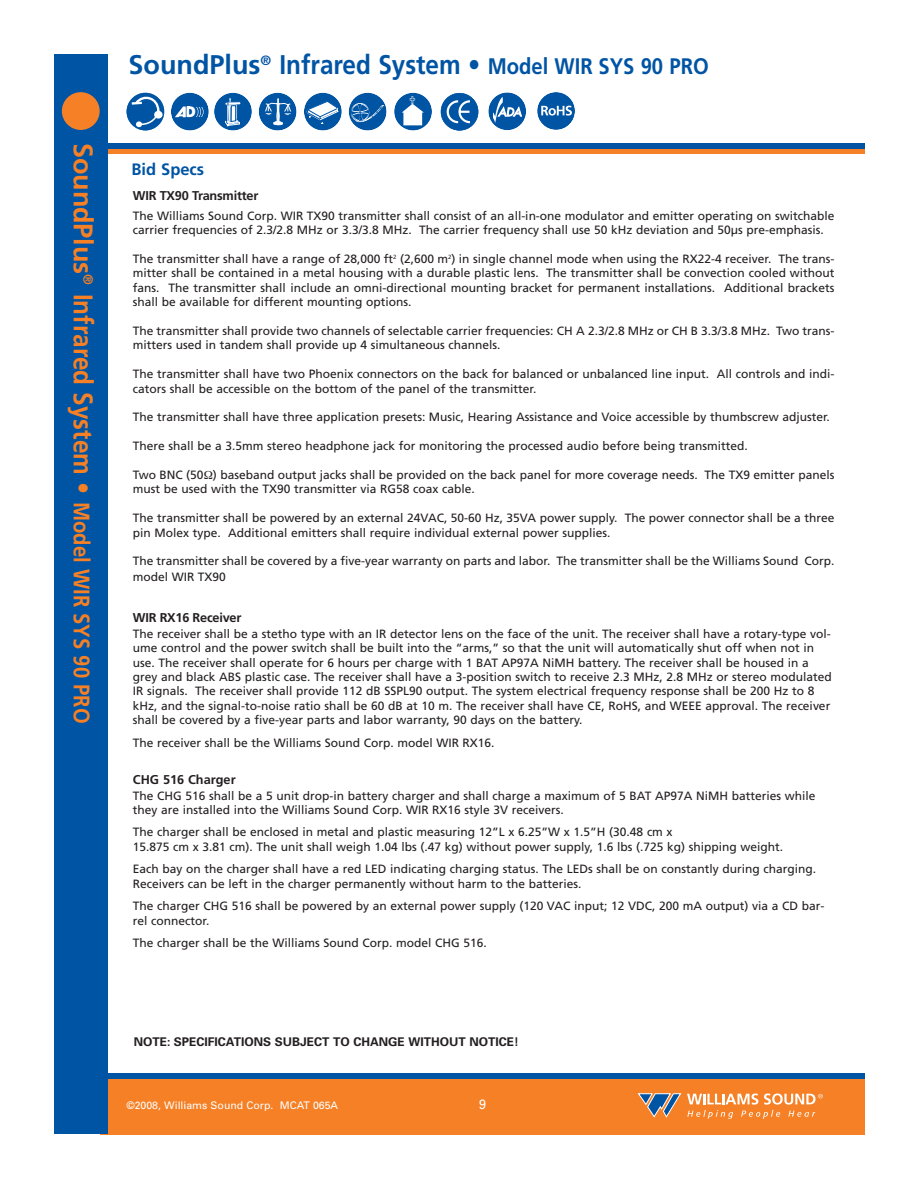
<style>
.page{position:relative;width:918px;height:1188px;background:#fff}
.page>*{position:absolute;margin:0;border:0;box-sizing:border-box;transform-origin:0 0}
.t1{font:700 27px "Frutiger";color:#f58025}
.t2{font:700 27px "Frutiger";color:#0054a4}
.t3{font:700 16.5px "Frutiger";color:#0054a4}
.t4{font:700 15.75px "Myriad";color:#fff;scale:.92 1}
.t5{font:13.5px "Univers";color:#fff;scale:.95 1}
.t6{font:700 12.75px "Frutiger";letter-spacing:-.015em;color:#231f20}
.t7{font:12px/14.4px "Frutiger";color:#231f20}
.t8{font:700 12px "Univers";color:#231f20}
.t9{font:10.5px "Univers";color:#fff}
.s1{font-size:22.5px}
.s2{font-size:12.6px}
</style>
<div class="page">
<div style="left:100px;top:1075px;width:764px;height:59px;background:#f58025"></div>
<div style="left:107px;top:149px;width:757px;height:5px;background:#f58025"></div>
<div style="left:107px;top:143px;width:757px;height:5px;background:#0054a4"></div>
<div style="left:107px;top:1073px;width:757px;height:5px;background:#0054a4"></div>
<div style="left:54px;top:54px;width:54px;height:1080px;background:#0054a4"></div>
<svg style="left:126px;top:93px;width:38px;height:37px"></svg>
<div style="left:126px;top:93px;width:38px;height:37px;border:1px solid #0054a4;border-radius:50%"></div>
<svg style="left:129px;top:94px;width:32px;height:33px"></svg>
<div style="left:62px;top:92px;width:38px;height:38px;background:#f58025;border-radius:50%"></div>
<div style="left:171px;top:93px;width:38px;height:37px;background:#0054a4;border-radius:50%"></div>
<svg style="left:175px;top:106px;width:28px;height:12px"></svg>
<div style="left:214px;top:93px;width:38px;height:37px;background:#0054a4;border-radius:50%"></div>
<svg style="left:225px;top:98px;width:16px;height:29px"></svg>
<div style="left:259px;top:93px;width:38px;height:37px;background:#0054a4;border-radius:50%"></div>
<svg style="left:264px;top:98px;width:28px;height:28px"></svg>
<div style="left:304px;top:93px;width:38px;height:37px;background:#0054a4;border-radius:50%"></div>
<svg style="left:307px;top:101px;width:31px;height:23px"></svg>
<div style="left:349px;top:93px;width:38px;height:37px;background:#0054a4;border-radius:50%"></div>
<svg style="left:351px;top:102px;width:33px;height:23px"></svg>
<div style="left:394px;top:93px;width:38px;height:37px;background:#0054a4;border-radius:50%"></div>
<svg style="left:441px;top:93px;width:37px;height:38px"></svg>
<div style="left:441px;top:93px;width:37px;height:37px;background:#0054a4;border-radius:50%"></div>
<div style="left:441px;top:93px;width:37px;height:37px;border:1px solid #0054a4;border-radius:50%"></div>
<svg style="left:446px;top:99px;width:24px;height:25px"></svg>
<div style="left:488px;top:92px;width:38px;height:38px;background:#0054a4;border-radius:50%"></div>
<svg style="left:493px;top:97px;width:29px;height:26px"></svg>
<svg style="left:638px;top:1094px;width:43px;height:23px"></svg>
<svg style="left:687px;top:1094px;width:136px;height:25px"></svg>
<div style="left:537px;top:92px;width:38px;height:38px;background:#0054a4;border-radius:50%"></div>
<svg style="left:541px;top:106px;width:31px;height:10px"></svg>
<svg style="left:402px;top:104px;width:22px;height:21px"></svg>
<h1 class="t1" style="left:94px;top:143px;width:582px;rotate:90deg">SoundPlus<sup>®</sup> Infrared System • <span class="s1">Model WIR SYS 90 PRO</span></h1>
<h1 class="t2" style="left:129px;top:54px;width:582px">SoundPlus<sup>®</sup> Infrared System • <span class="s1">Model WIR SYS 90 PRO</span></h1>
<h3 class="t4" style="left:186px;top:106px;width:12px">D<span class="s2">D</span></h3>
<h2 class="t3" style="left:131px;top:163px;width:74px">Bid Specs</h2>
<p class="t6" style="left:133px;top:190px;width:127px">WIR TX90 Transmitter</p>
<p class="t7" style="left:133px;top:209px;width:703px">The Williams Sound Corp. WIR TX90 transmitter shall consist of an all-in-one modulator and emitter operating on switchable carrier frequencies of 2.3/2.8 MHz or 3.3/3.8 MHz. The carrier frequency shall use 50 kHz deviation and 50µs pre-emphasis.</p>
<p class="t7" style="left:133px;top:253px;width:703px;text-align:justify">The transmitter shall have a range of 28,000 ft<sup>2</sup> (2,600 m<sup>2</sup>) in single channel mode when using the RX22-4 receiver. The trans&shy;mitter shall be contained in a metal housing with a durable plastic lens. The transmitter shall be convection cooled without fans. The transmitter shall include an omni-directional mounting bracket for permanent installations. Additional brackets shall be available for different mounting options.</p>
<p class="t7" style="left:133px;top:325px;width:703px">The transmitter shall provide two channels of selectable carrier frequencies: CH A 2.3/2.8 MHz or CH B 3.3/3.8 MHz. Two trans&shy;mitters used in tandem shall provide up 4 simultaneous channels.</p>
<p class="t7" style="left:133px;top:368px;width:703px">The transmitter shall have two Phoenix connectors on the back for balanced or unbalanced line input. All controls and indi&shy;cators shall be accessible on the bottom of the panel of the transmitter.</p>
<p class="t7" style="left:133px;top:411px;width:699px">The transmitter shall have three application presets: Music, Hearing Assistance and Voice accessible by thumbscrew adjuster.</p>
<p class="t7" style="left:133px;top:440px;width:617px">There shall be a 3.5mm stereo headphone jack for monitoring the processed audio before being transmitted.</p>
<p class="t7" style="left:133px;top:469px;width:703px">Two BNC (50 ) baseband output jacks shall be provided on the back panel for more coverage needs. The TX9 emitter panels must be used with the TX90 transmitter via RG58 coax cable.</p>
<p class="t7" style="left:133px;top:512px;width:703px">The transmitter shall be powered by an external 24VAC, 50-60 Hz, 35VA power supply. The power connector shall be a three pin Molex type. Additional emitters shall require individual external power supplies.</p>
<p class="t7" style="left:133px;top:554px;width:703px;line-height:15.5px">The transmitter shall be covered by a five-year warranty on parts and labor. The transmitter shall be the Williams Sound Corp. model WIR TX90</p>
<p class="t6" style="left:133px;top:612px;width:110px">WIR RX16 Receiver</p>
<p class="t7" style="left:133px;top:627px;width:701px">The receiver shall be a stetho type with an IR detector lens on the face of the unit. The receiver shall have a rotary-type vol&shy;ume control and the power switch shall be built into the “arms,” so that the unit will automatically shut off when not in use. The receiver shall operate for 6 hours per charge with 1 BAT AP97A NiMH battery. The receiver shall be housed in a grey and black ABS plastic case. The receiver shall have a 3-position switch to receive 2.3 MHz, 2.8 MHz or stereo modulated IR signals. The receiver shall provide 112 dB SSPL90 output. The system electrical frequency response shall be 200 Hz to 8 kHz, and the signal-to-noise ratio shall be 60 dB at 10 m. The receiver shall have CE, RoHS, and WEEE approval. The receiver shall be covered by a five-year parts and labor warranty, 90 days on the battery.</p>
<p class="t7" style="left:133px;top:736px;width:363px">The receiver shall be the Williams Sound Corp. model WIR RX16.</p>
<p class="t6" style="left:133px;top:774px;width:104px">CHG 516 Charger</p>
<p class="t7" style="left:133px;top:789px;width:684px">The CHG 516 shall be a 5 unit drop-in battery charger and shall charge a maximum of 5 BAT AP97A NiMH batteries while they are installed into the Williams Sound Corp. WIR RX16 style 3V receivers.</p>
<p class="t7" style="left:133px;top:826px;width:652px">The charger shall be enclosed in metal and plastic measuring 12”L x 6.25”W x 1.5”H (30.48 cm x<br>15.875 cm x 3.81 cm). The unit shall weigh 1.04 lbs (.47 kg) without power supply, 1.6 lbs (.725 kg) shipping weight.</p>
<p class="t7" style="left:133px;top:863px;width:685px">Each bay on the charger shall have a red LED indicating charging status. The LEDs shall be on constantly during charging.<br>Receivers can be left in the charger permanently without harm to the batteries.</p>
<p class="t7" style="left:133px;top:900px;width:693px">The charger CHG 516 shall be powered by an external power supply (120 VAC input; 12 VDC, 200 mA output) via a CD bar&shy;rel connector.</p>
<p class="t7" style="left:133px;top:937px;width:356px">The charger shall be the Williams Sound Corp. model CHG 516.</p>
<p class="t8" style="left:134px;top:1037px;width:386px">NOTE: SPECIFICATIONS SUBJECT TO CHANGE WITHOUT NOTICE!</p>
<p class="t9" style="left:126px;top:1102px;width:213px">©2008, Williams Sound Corp. MCAT 065A</p>
<p class="t5" style="left:479px;top:1099px;width:9px">9</p>
</div>
